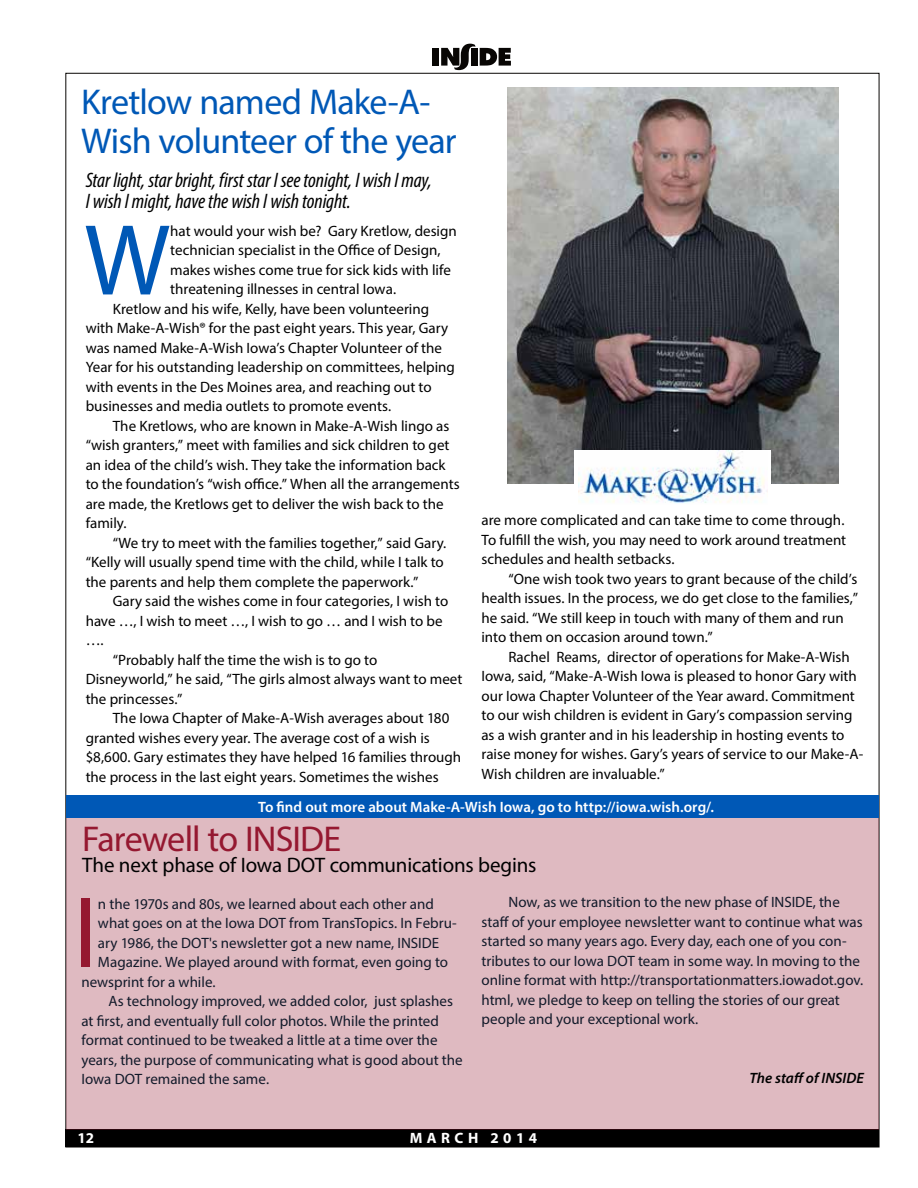
<style>
.page{position:relative;width:918px;height:1188px;background:#fff}
.page>*{position:absolute;margin:0;border:0;box-sizing:border-box;transform-origin:0 0}
.t1{font:101.85px "Myriad Pro";color:#0058b6}
.t2{font:101.85px "Myriad Pro";color:#951830}
.t3{font:36px/39px "Myriad Pro";letter-spacing:-.025em;color:#0058b6}
.t4{font:36px "Myriad Pro";letter-spacing:-.025em;color:#951830}
.t5{font:italic condensed 21px/21px "Myriad Pro";letter-spacing:-.01em;color:#000}
.t6{font:21px "Myriad Pro";letter-spacing:-.01em;color:#000}
.t7{font:15px/19.5px "Myriad Pro";color:#000}
.t8{font:15px/19.5px "Myriad Pro";color:#121a2a}
.t9{font:600 15px "Myriad Pro";color:#fff}
.t10{font:italic 600 15px "Myriad Pro";letter-spacing:.005em;color:#000}
.t11{font:700 15px "Myriad Pro";letter-spacing:.3em;color:#fff}
</style>
<div class="page">
<div style="left:66px;top:1129px;width:813px;height:18px;background:#000"></div>
<div style="left:432px;top:48px;width:7px;height:18px;background:#080604"></div>
<svg style="left:441px;top:44px;width:70px;height:26px"></svg>
<div style="left:66px;top:817px;width:813px;height:312px;background:#dfbac1"></div>
<img style="left:507px;top:87px;width:331px;height:396px">
<div style="left:575px;top:450px;width:196px;height:54px;background:#fff"></div>
<img style="left:578px;top:450px;width:187px;height:54px">
<div style="left:66px;top:795px;width:813px;height:23px;background:#0058b6"></div>
<h2 class="t3" style="left:81px;top:82px;width:377px">Kretlow named Make-A-<br>Wish volunteer of the year</h2>
<h3 class="t5" style="left:86px;top:169px;width:348px">Star light, star bright, first star I see tonight, I wish I may,<br>I wish I might, have the wish I wish tonight.</h3>
<h1 class="t1" style="left:84px;top:197px;width:88px">W</h1>
<p class="t7" style="left:170px;top:221px;width:288px">hat would your wish be? Gary Kretlow, design</p>
<p class="t7" style="left:170px;top:240px;width:272px">technician specialist in the Office of Design,</p>
<p class="t7" style="left:170px;top:260px;width:282px">makes wishes come true for sick kids with life</p>
<p class="t7" style="left:170px;top:279px;width:227px">threatening illnesses in central Iowa.</p>
<p class="t7" style="left:113px;top:299px;width:318px">Kretlow and his wife, Kelly, have been volunteering</p>
<p class="t7" style="left:86px;top:318px;width:364px">with Make-A-Wish® for the past eight years. This year, Gary</p>
<p class="t7" style="left:86px;top:338px;width:358px">was named Make-A-Wish Iowa’s Chapter Volunteer of the</p>
<p class="t7" style="left:86px;top:357px;width:371px">Year for his outstanding leadership on committees, helping</p>
<p class="t7" style="left:86px;top:377px;width:347px">with events in the Des Moines area, and reaching out to</p>
<p class="t7" style="left:86px;top:396px;width:307px">businesses and media outlets to promote events.</p>
<p class="t7" style="left:113px;top:416px;width:338px">The Kretlows, who are known in Make-A-Wish lingo as</p>
<p class="t7" style="left:86px;top:435px;width:365px">“wish granters,” meet with families and sick children to get</p>
<p class="t7" style="left:86px;top:455px;width:361px">an idea of the child’s wish. They take the information back</p>
<p class="t7" style="left:86px;top:474px;width:376px">to the foundation’s “wish office.” When all the arrangements</p>
<p class="t7" style="left:86px;top:494px;width:359px">are made, the Kretlows get to deliver the wish back to the</p>
<p class="t7" style="left:86px;top:513px;width:42px">family.</p>
<p class="t7" style="left:113px;top:533px;width:335px">“We try to meet with the families together,” said Gary.</p>
<p class="t7" style="left:86px;top:552px;width:360px">“Kelly will usually spend time with the child, while I talk to</p>
<p class="t7" style="left:86px;top:572px;width:334px">the parents and help them complete the paperwork.”</p>
<p class="t7" style="left:113px;top:591px;width:337px">Gary said the wishes come in four categories, I wish to</p>
<p class="t7" style="left:86px;top:611px;width:359px">have …, I wish to meet …, I wish to go … and I wish to be</p>
<p class="t7" style="left:86px;top:630px;width:19px">….</p>
<p class="t7" style="left:113px;top:650px;width:266px">“Probably half the time the wish is to go to</p>
<p class="t7" style="left:86px;top:669px;width:378px">Disneyworld,” he said, “The girls almost always want to meet</p>
<p class="t7" style="left:86px;top:689px;width:98px">the princesses.”</p>
<p class="t7" style="left:113px;top:708px;width:338px">The Iowa Chapter of Make-A-Wish averages about 180</p>
<p class="t7" style="left:86px;top:728px;width:346px">granted wishes every year. The average cost of a wish is</p>
<p class="t7" style="left:86px;top:747px;width:377px">$8,600. Gary estimates they have helped 16 families through</p>
<p class="t7" style="left:86px;top:767px;width:354px">the process in the last eight years. Sometimes the wishes</p>
<p class="t7" style="left:482px;top:510px;width:366px;text-align:justify">are more complicated and can take time to come through.<br>To fulfill the wish, you may need to work around treatment schedules and health setbacks.</p>
<p class="t7" style="left:482px;top:569px;width:378px;text-indent:27px">“One wish took two years to grant because of the child’s health issues. In the process, we do get close to the families,” he said. “We still keep in touch with many of them and run into them on occasion around town.”</p>
<p class="t7" style="left:482px;top:647px;width:383px;text-indent:27px">Rachel Reams, director of operations for Make-A-Wish Iowa, said, “Make-A-Wish Iowa is pleased to honor Gary with our Iowa Chapter Volunteer of the Year award. Commitment to our wish children is evident in Gary’s compassion serving as a wish granter and in his leadership in hosting events to raise money for wishes. Gary’s years of service to our Make-A-Wish children are invaluable.”</p>
<p class="t9" style="left:258px;top:798px;width:457px">To find out more about Make-A-Wish Iowa, go to http://iowa.wish.org/.</p>
<h2 class="t4" style="left:82px;top:817px;width:261px">Farewell to INSIDE</h2>
<h3 class="t6" style="left:82px;top:852px;width:456px">The next phase of Iowa DOT communications begins</h3>
<h1 class="t2" style="left:74px;top:870px;width:26px">I</h1>
<p class="t8" style="left:98px;top:894px;width:337px">n the 1970s and 80s, we learned about each other and</p>
<p class="t8" style="left:98px;top:913px;width:360px">what goes on at the Iowa DOT from TransTopics. In Febru-</p>
<p class="t8" style="left:98px;top:933px;width:343px">ary 1986, the DOT's newsletter got a new name, INSIDE</p>
<p class="t8" style="left:98px;top:952px;width:352px">Magazine. We played around with format, even going to</p>
<p class="t8" style="left:81px;top:972px;width:136px">newsprint for a while.</p>
<p class="t8" style="left:108px;top:991px;width:346px">As technology improved, we added color, just splashes</p>
<p class="t8" style="left:81px;top:1011px;width:359px">at first, and eventually full color photos. While the printed</p>
<p class="t8" style="left:81px;top:1030px;width:358px">format continued to be tweaked a little at a time over the</p>
<p class="t8" style="left:81px;top:1050px;width:383px">years, the purpose of communicating what is good about the</p>
<p class="t8" style="left:81px;top:1069px;width:189px">Iowa DOT remained the same.</p>
<p class="t8" style="left:481px;top:892px;width:383px;text-indent:27px">Now, as we transition to the new phase of INSIDE, the staff of your employee newsletter want to continue what was started so many years ago. Every day, each one of you con&shy;tributes to our Iowa DOT team in some way. In moving to the online format with http://transportationmatters.iowadot.gov. html, we pledge to keep on telling the stories of our great people and your exceptional work.</p>
<p class="t10" style="left:749px;top:1068px;width:116px">The staff of INSIDE</p>
<p class="t11" style="left:77px;top:1129px;width:18px">12</p>
<p class="t11" style="left:410px;top:1128px;width:129px">MARCH 2014</p>
</div>
